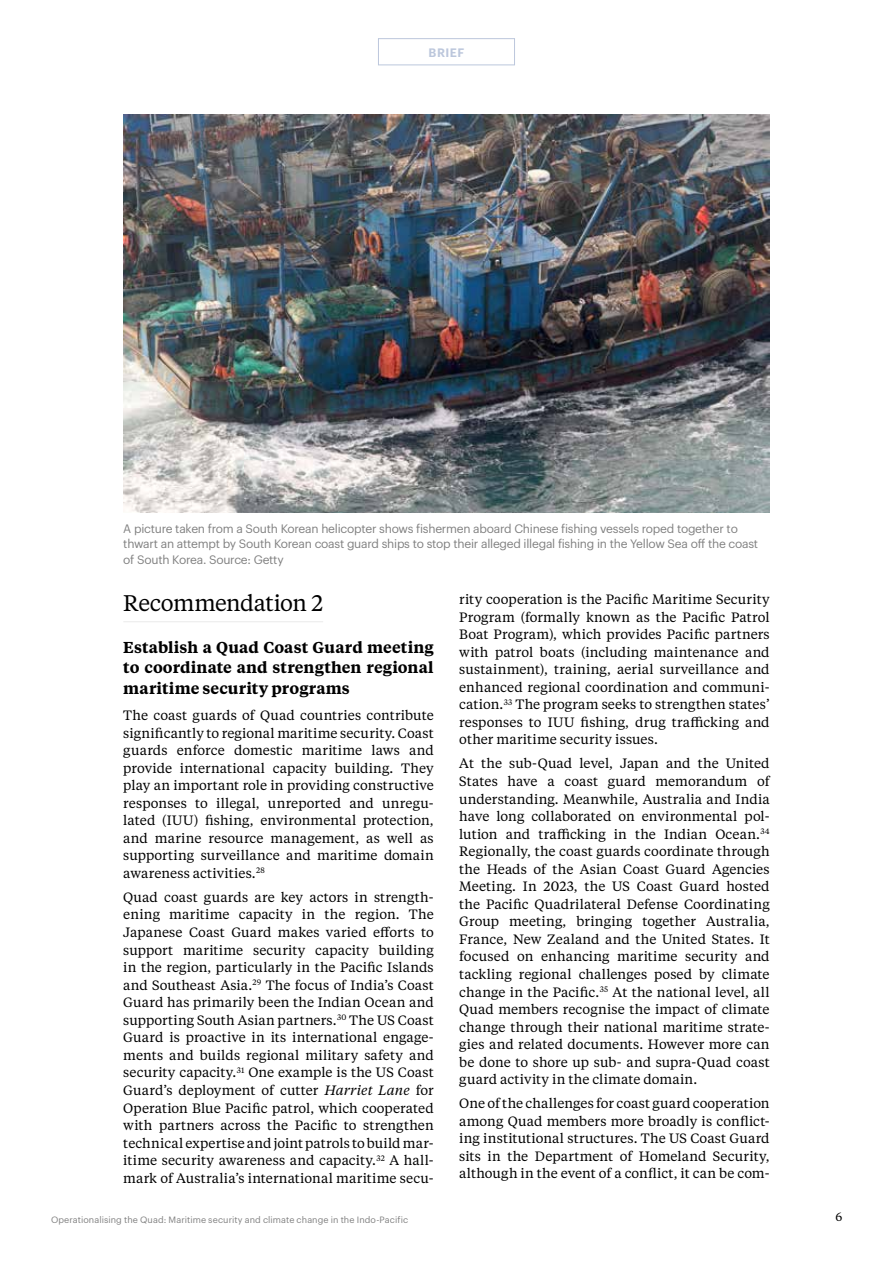
<style>
.page{position:relative;width:893px;height:1263px;background:#fff}
.page>*{position:absolute;margin:0;border:0;box-sizing:border-box;transform-origin:0 0}
.t1{font:22.5px "Tiempos Text";letter-spacing:-.025em;color:#000}
.t2{font:600 15.75px/20.4px "Tiempos Text";letter-spacing:.01em;color:#000;text-align:justify}
.t3{font:13.5px/17.5px "Tiempos Text";letter-spacing:.01em;color:#000;text-align:justify}
.t4{font:12px/15.6px "Graphik";letter-spacing:-.02em;color:#808080}
.t5{font:600 12px "Graphik";letter-spacing:.04em;color:#bcc7dc}
.t6{font:12px "Tiempos Text";color:#000}
.t7{font:9px "Graphik";letter-spacing:.01em;color:#808080}
.s1{font-style:italic}
</style>
<div class="page">
<div style="left:378px;top:38px;width:137px;height:27px;border:1px solid #bcc7dc"></div>
<hr style="left:123px;top:621px;width:200px;height:1px;background:#eaeaea">
<img style="left:123px;top:115px;width:647px;height:397px">
<p class="t5" style="left:429px;top:43px;width:37px">BRIEF</p>
<p class="t4" style="left:123px;top:520px;width:636px">A picture taken from a South Korean helicopter shows fishermen aboard Chinese fishing vessels roped together to thwart an attempt by South Korean coast guard ships to stop their alleged illegal fishing in the Yellow Sea off the coast of South Korea. Source: Getty</p>
<h1 class="t1" style="left:123px;top:588px;width:201px">Recommendation 2</h1>
<p class="t2" style="left:123px;top:636px;width:312px">Establish a Quad Coast Guard meeting to coordinate and strengthen regional maritime security programs</p>
<p class="t3" style="left:123px;top:706px;width:312px">The coast guards of Quad countries contribute significantly to regional maritime security. Coast guards enforce domestic maritime laws and provide international capacity building. They play an important role in providing constructive responses to illegal, unreported and unregu&shy;lated (IUU) fishing, environmental protection, and marine resource management, as well as supporting surveillance and maritime domain awareness activities.<sup>28</sup></p>
<p class="t3" style="left:123px;top:888px;width:312px">Quad coast guards are key actors in strength&shy;ening maritime capacity in the region. The Japanese Coast Guard makes varied efforts to support maritime security capacity building in the region, particularly in the Pacific Islands and Southeast Asia.<sup>29</sup> The focus of India’s Coast Guard has primarily been the Indian Ocean and supporting South Asian partners.<sup>30</sup> The US Coast Guard is proactive in its international engage&shy;ments and builds regional military safety and security capacity.<sup>31</sup> One example is the US Coast Guard’s deployment of cutter <span class="s1">Harriet Lane</span> for Operation Blue Pacific patrol, which cooperated with partners across the Pacific to strengthen technical expertise and joint patrols to build mar&shy;itime security awareness and capacity.<sup>32</sup> A hall&shy;mark of Australia’s international maritime secu-</p>
<p class="t3" style="left:459px;top:590px;width:312px">rity cooperation is the Pacific Maritime Security Program (formally known as the Pacific Patrol Boat Program), which provides Pacific partners with patrol boats (including maintenance and sustainment), training, aerial surveillance and enhanced regional coordination and communi&shy;cation.<sup>33</sup> The program seeks to strengthen states’ responses to IUU fishing, drug trafficking and other maritime security issues.</p>
<p class="t3" style="left:459px;top:754px;width:312px">At the sub-Quad level, Japan and the United States have a coast guard memorandum of understanding. Meanwhile, Australia and India have long collaborated on environmental pol&shy;lution and trafficking in the Indian Ocean.<sup>34<br></sup>Regionally, the coast guards coordinate through the Heads of the Asian Coast Guard Agencies Meeting. In 2023, the US Coast Guard hosted the Pacific Quadrilateral Defense Coordinating Group meeting, bringing together Australia, France, New Zealand and the United States. It focused on enhancing maritime security and tackling regional challenges posed by climate change in the Pacific.<sup>35</sup> At the national level, all Quad members recognise the impact of climate change through their national maritime strate&shy;gies and related documents. However more can be done to shore up sub- and supra-Quad coast guard activity in the climate domain.</p>
<p class="t3" style="left:459px;top:1094px;width:312px">One of the challenges for coast guard cooperation among Quad members more broadly is conflict&shy;ing institutional structures. The US Coast Guard sits in the Department of Homeland Security, although in the event of a conflict, it can be com-</p>
<p class="t7" style="left:51px;top:1213px;width:359px">Operationalising the Quad: Maritime security and climate change in the Indo-Pacific</p>
<p class="t6" style="left:835px;top:1208px;width:8px">6</p>
</div>
